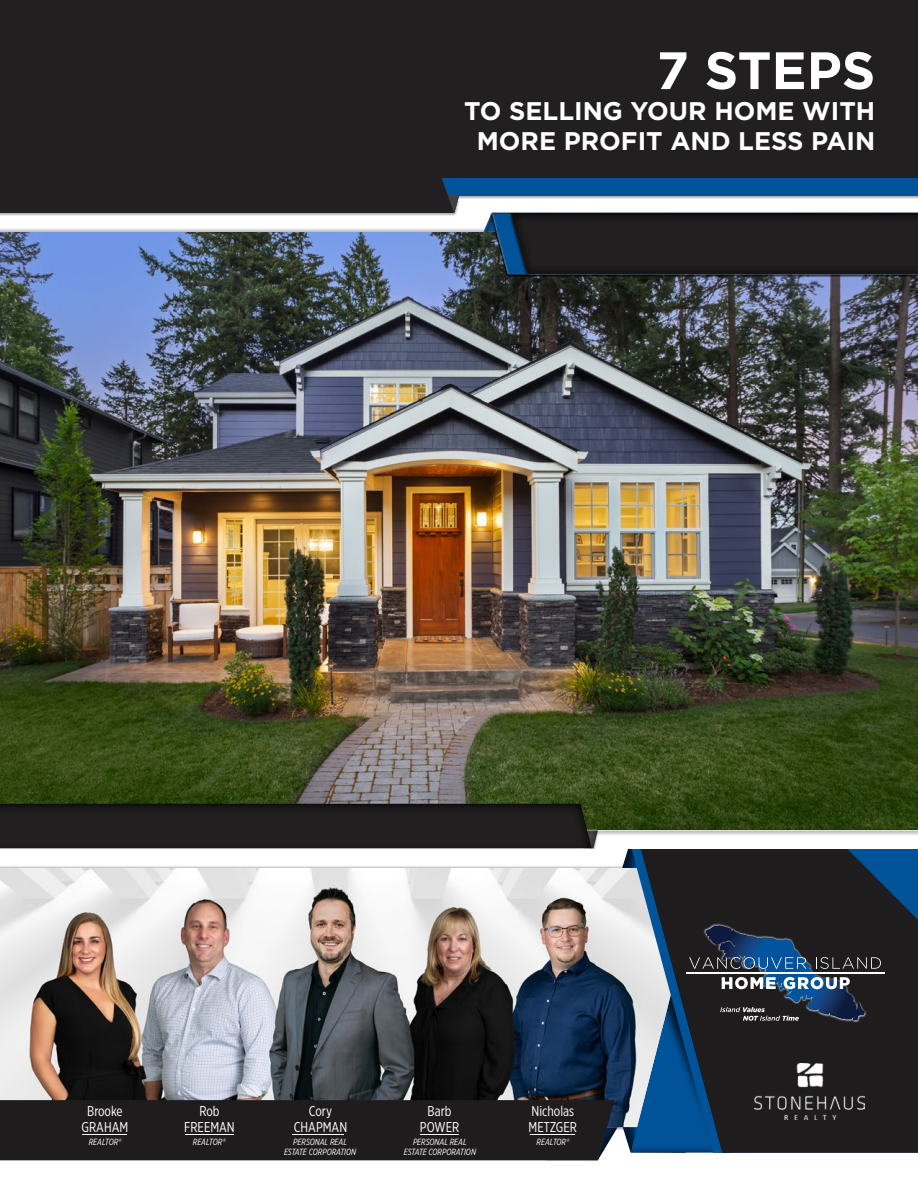
<style>
.page{position:relative;width:918px;height:1188px;background:#fff}
.page>*{position:absolute;margin:0;border:0;box-sizing:border-box;transform-origin:0 0}
.t1{font:700 52.5px "Gotham Pro";color:#fff}
.t2{font:700 25.5px/30.6px "Gotham Pro";color:#fff;text-align:center}
.t3{font:14.25px/15.6px "Gotham X Narrow";color:#fff;text-align:center}
.t4{font:italic 9px/9.8px "Gotham X Narrow";color:#fff;text-align:center}
</style>
<div class="page">
<img style="left:0;top:280px;width:918px;height:518px">
<img style="left:0;top:212px;width:918px;height:68px">
<img style="left:484px;top:213px;width:8px;height:19px">
<img style="left:492px;top:213px;width:19px;height:61px">
<img style="left:511px;top:213px;width:407px;height:61px">
<div style="left:0;top:0;width:918px;height:192px;background:#211f20"></div>
<img style="left:0;top:213px;width:460px;height:5px">
<div style="left:305px;top:179px;width:613px;height:17px;background:#005398"></div>
<div style="left:0;top:178px;width:460px;height:35px;background:#221f20"></div>
<img style="left:0;top:869px;width:630px;height:108px">
<div style="left:0;top:849px;width:918px;height:20px;background:#000;opacity:.5"></div>
<svg style="left:621px;top:849px;width:9px;height:36px"></svg>
<svg style="left:639px;top:849px;width:279px;height:304px;background:#26272b"></svg>
<img style="left:703px;top:923px;width:165px;height:100px">
<hr style="left:686px;top:972px;width:199px;height:2px;background:#fff">
<svg style="left:689px;top:925px;width:117px;height:44px;background:#223b57"></svg>
<svg style="left:816px;top:957px;width:65px;height:12px"></svg>
<svg style="left:0;top:977px;width:850px;height:184px;background:#454c54"></svg>
<hr style="left:83px;top:1135px;width:44px;height:1px;background:#fff">
<hr style="left:420px;top:1135px;width:38px;height:1px;background:#fff">
<hr style="left:292px;top:1135px;width:52px;height:1px;background:#fff">
<hr style="left:185px;top:1135px;width:49px;height:1px;background:#fff">
<hr style="left:531px;top:1135px;width:44px;height:1px;background:#fff">
<svg style="left:841px;top:849px;width:77px;height:97px;background:#132e46"></svg>
<img style="left:0;top:798px;width:918px;height:32px">
<img style="left:592px;top:830px;width:6px;height:18px">
<img style="left:0;top:804px;width:592px;height:44px">
<div style="left:0;top:187px;width:305px;height:20px;background:#211f20"></div>
<img style="left:754px;top:1064px;width:110px;height:56px">
<p class="t1" style="left:656px;top:40px;width:220px">7 STEPS</p>
<p class="t2" style="left:464px;top:95px;width:413px">TO SELLING YOUR HOME WITH<br>MORE PROFIT AND LESS PAIN</p>
<h3 class="t3" style="left:82px;top:1103px;width:48px">Brooke<br>GRAHAM</h3>
<p class="t4" style="left:89px;top:1137px;width:34px">REALTOR®</p>
<h3 class="t3" style="left:184px;top:1103px;width:52px">Rob<br>FREEMAN</h3>
<p class="t4" style="left:193px;top:1137px;width:34px">REALTOR®</p>
<h3 class="t3" style="left:294px;top:1103px;width:55px">Cory<br>CHAPMAN</h3>
<p class="t4" style="left:284px;top:1137px;width:74px">PERSONAL REAL<br>ESTATE CORPORATION</p>
<h3 class="t3" style="left:420px;top:1103px;width:41px">Barb<br>POWER</h3>
<p class="t4" style="left:404px;top:1137px;width:74px">PERSONAL REAL<br>ESTATE CORPORATION</p>
<h3 class="t3" style="left:529px;top:1103px;width:50px;text-align:left">Nicholas<br>METZGER</h3>
<p class="t4" style="left:537px;top:1137px;width:34px">REALTOR®</p>
</div>
